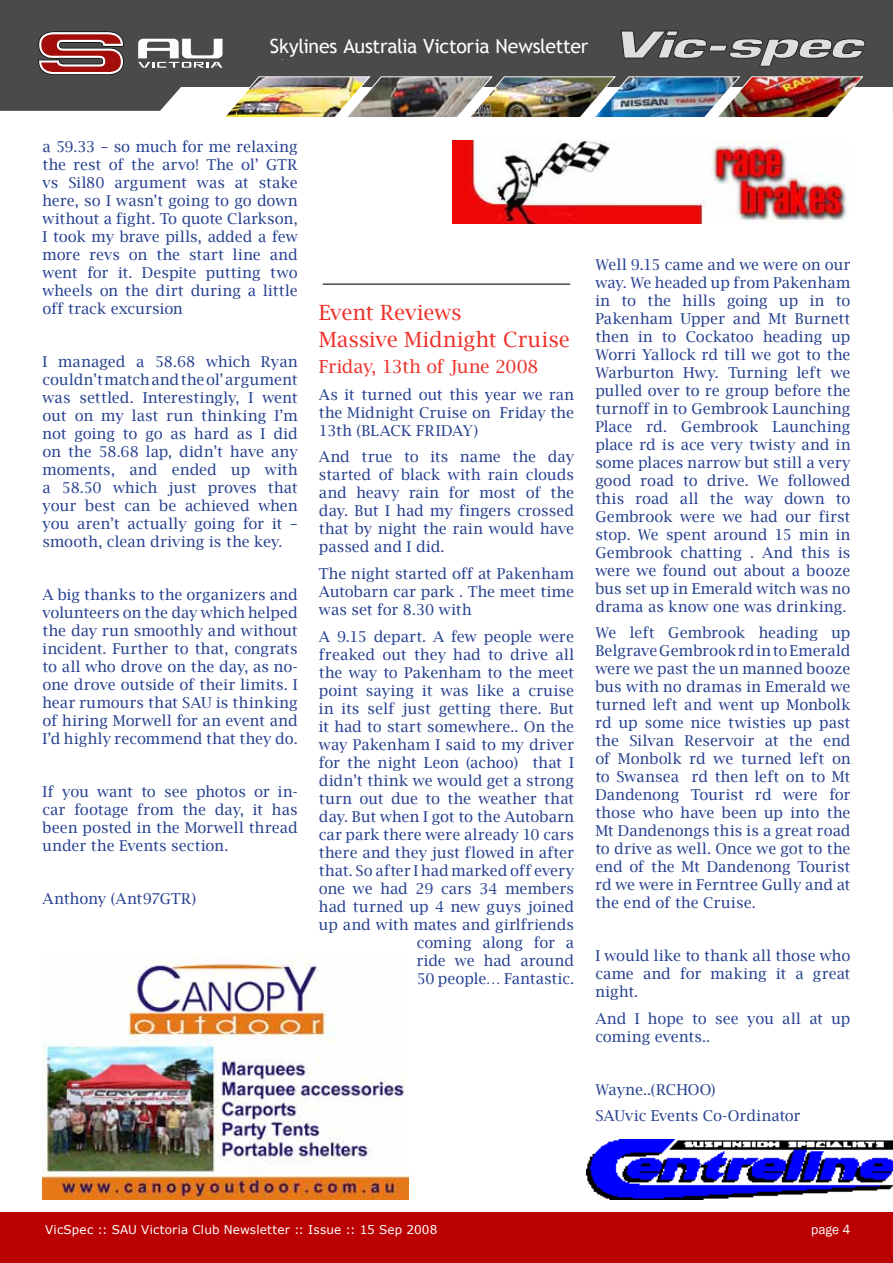
<style>
.page{position:relative;width:893px;height:1263px;background:#fff}
.page>*{position:absolute;margin:0;border:0;box-sizing:border-box;transform-origin:0 0}
.t1{font:21px/26.5px "Lucida Bright";letter-spacing:-.005em;color:#ee312a}
.t2{font:19.5px "Trebuchet MS";letter-spacing:-.015em;color:#fff}
.t3{font:18px "Lucida Bright";letter-spacing:-.01em;color:#ee312a}
.t4{font:16.5px "Myriad Pro";letter-spacing:.05em;color:#fff}
.t5{font:15px/18px "Lucida Bright";letter-spacing:.005em;color:#25408f;text-align:justify}
.t6{font:13.5px "Franklin Gothic";color:#fff}
.t7{font:12px "Verdana";letter-spacing:.015em;color:#fff}
</style>
<div class="page">
<div style="left:1px;top:1212px;width:892px;height:51px;background:#ba0000"></div>
<div style="left:0;top:0;width:892px;height:111px;background:#4a4a4a"></div>
<img style="left:223px;top:76px;width:641px;height:42px">
<svg style="left:38px;top:31px;width:86px;height:44px"></svg>
<svg style="left:138px;top:39px;width:84px;height:29px"></svg>
<svg style="left:620px;top:31px;width:247px;height:36px;background:#727272"></svg>
<svg style="left:892px;top:0;width:1px;height:111px"></svg>
<img style="left:453px;top:140px;width:394px;height:83px">
<div style="left:38px;top:82px;width:107px;height:21px;background:#4a4a4a"></div>
<img style="left:43px;top:955px;width:365px;height:244px">
<div style="left:246px;top:39px;width:367px;height:20px;background:#4a4a4a"></div>
<img style="left:587px;top:1140px;width:306px;height:59px">
<hr style="left:323px;top:283px;width:247px;height:2px;background:#4a4a4a">
<h2 class="t2" style="left:270px;top:35px;width:320px">Skylines Australia Victoria Newsletter</h2>
<p class="t4" style="left:264px;top:40px;width:133px">Skylines Australia</p>
<p class="t4" style="left:433px;top:40px;width:141px">Vi ctoria Newslette</p>
<p class="t5" style="left:43px;top:138px;width:257px">a 59.33 – so much for me relaxing the rest of the arvo! The ol’ GTR vs Sil80 argument was at stake here, so I wasn’t going to go down without a fight. To quote Clarkson, I took my brave pills, added a few more revs on the start line and went for it. Despite putting two wheels on the dirt during a little off track excursion</p>
<p class="t5" style="left:43px;top:353px;width:257px">I managed a 58.68 which Ryan couldn’t match and the ol’ argument was settled. Interestingly, I went out on my last run thinking I’m not going to go as hard as I did on the 58.68 lap, didn’t have any moments, and ended up with a 58.50 which just proves that your best can be achieved when you aren’t actually going for it – smooth, clean driving is the key.</p>
<p class="t5" style="left:43px;top:586px;width:257px">A big thanks to the organizers and volunteers on the day which helped the day run smoothly and without incident. Further to that, congrats to all who drove on the day, as no&shy;one drove outside of their limits. I hear rumours that SAU is thinking of hiring Morwell for an event and I’d highly recommend that they do.</p>
<p class="t5" style="left:43px;top:783px;width:257px">If you want to see photos or in&shy;car footage from the day, it has been posted in the Morwell thread under the Events section.</p>
<p class="t5" style="left:43px;top:890px;width:155px">Anthony (Ant97GTR)</p>
<h1 class="t1" style="left:319px;top:300px;width:253px">Event Reviews<br>Massive Midnight Cruise</h1>
<p class="t3" style="left:319px;top:357px;width:221px">Friday, 13th of June 2008</p>
<p class="t5" style="left:319px;top:386px;width:257px">As it turned out this year we ran the Midnight Cruise on Friday the 13th (BLACK FRIDAY)</p>
<p class="t5" style="left:319px;top:448px;width:257px">And true to its name the day started of black with rain clouds and heavy rain for most of the day. But I had my fingers crossed that by night the rain would have passed and I did.</p>
<p class="t5" style="left:319px;top:565px;width:257px">The night started off at Pakenham Autobarn car park . The meet time was set for 8.30 with</p>
<p class="t5" style="left:319px;top:627px;width:257px;text-align:right">A 9.15 depart. A few people were freaked out they had to drive all the way to Pakenham to the meet point saying it was like a cruise in its self just getting there. But it had to start somewhere.. On the way Pakenham I said to my driver for the night Leon (achoo) that I didn’t think we would get a strong turn out due to the weather that day. But when I got to the Autobarn car park there were already 10 cars there and they just flowed in after that. So after I had marked off every one we had 29 cars 34 members had turned up 4 new guys joined up and with mates and girlfriends coming along for a<br>ride we had around<br>50 people… Fantastic.</p>
<p class="t5" style="left:595px;top:255px;width:257px">Well 9.15 came and we were on our way. We headed up from Pakenham in to the hills going up in to Pakenham Upper and Mt Burnett then in to Cockatoo heading up Worri Yallock rd till we got to the Warburton Hwy. Turning left we pulled over to re group before the turnoff in to Gembrook Launching Place rd. Gembrook Launching place rd is ace very twisty and in some places narrow but still a very good road to drive. We followed this road all the way down to Gembrook were we had our first stop. We spent around 15 min in Gembrook chatting . And this is were we found out about a booze bus set up in Emerald witch was no drama as know one was drinking.</p>
<p class="t5" style="left:595px;top:624px;width:257px">We left Gembrook heading up Belgrave Gembrook rd in to Emerald were we past the un manned booze bus with no dramas in Emerald we turned left and went up Monbolk rd up some nice twisties up past the Silvan Reservoir at the end of Monbolk rd we turned left on to Swansea rd then left on to Mt Dandenong Tourist rd were for those who have been up into the Mt Dandenongs this is a great road to drive as well. Once we got to the end of the Mt Dandenong Tourist rd we were in Ferntree Gully and at the end of the Cruise.</p>
<p class="t5" style="left:595px;top:947px;width:257px">I would like to thank all those who came and for making it a great night.</p>
<p class="t5" style="left:595px;top:1009px;width:257px">And I hope to see you all at up coming events..</p>
<p class="t5" style="left:595px;top:1076px;width:207px;line-height:26.5px">Wayne..(RCHOO)<br>SAUvic Events Co-Ordinator</p>
<p class="t7" style="left:45px;top:1222px;width:394px">VicSpec :: SAU Victoria Club Newsletter :: Issue :: 15 Sep 2008</p>
<p class="t6" style="left:43px;top:1221px;width:345px">Vic-spec :: SAU Victoria Club Newsletter :: Issue #9 – April 06</p>
<p class="t6" style="left:811px;top:1221px;width:41px">page 4</p>
</div>
